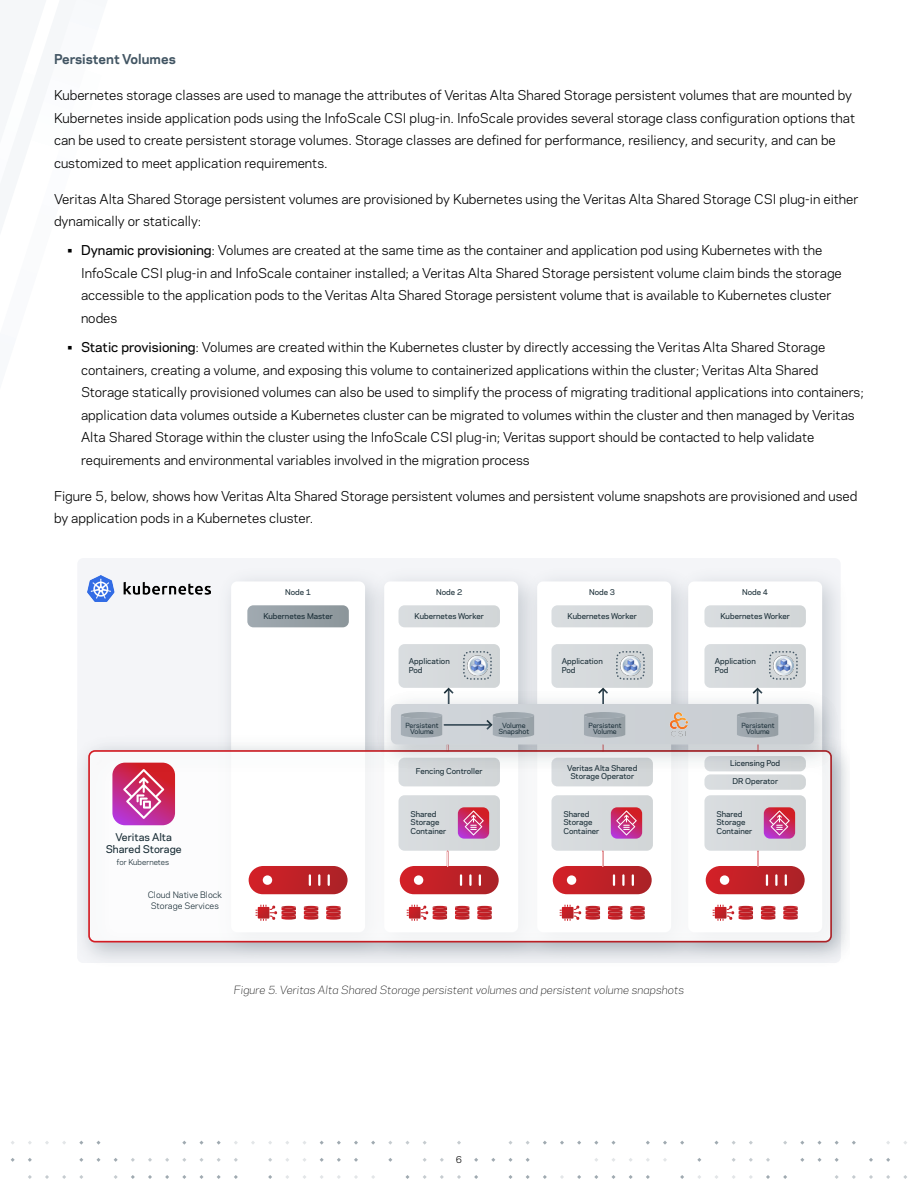
<style>
.page{position:relative;width:918px;height:1188px;background:#fff}
.page>*{position:absolute;margin:0;border:0;box-sizing:border-box;transform-origin:0 0}
.Body_Copy{font:12.75px/22.5px "Polaris";color:#000}
.Paragraph_Subtitle{font:700 12.75px "Polaris";color:#425563}
.t1{font:italic 300 10.65px "Polaris";color:#000}
.t2{font:500 10.05px/11.7px "Polaris";color:#182c35;text-align:center}
.t3{font:9px "Polaris";color:#000}
.t4{font:8.4px/11.7px "Polaris";color:#182c35;text-align:center}
.t5{font:500 7.5px/8.4px "Polaris";color:#182c35}
.t6{font:7.5px "Polaris";color:#182c35}
.t7{font:500 6.75px/6.8px "Polaris";color:#182c35;text-align:center}
.s1{font-weight:500}
</style>
<div class="page">
<svg style="left:783px;top:1175px;width:4px;height:4px"></svg>
<svg style="left:766px;top:1158px;width:4px;height:4px"></svg>
<svg style="left:766px;top:1175px;width:4px;height:4px"></svg>
<svg style="left:749px;top:1158px;width:4px;height:4px"></svg>
<svg style="left:714px;top:1141px;width:5px;height:4px"></svg>
<svg style="left:697px;top:1158px;width:4px;height:4px"></svg>
<svg style="left:680px;top:1141px;width:4px;height:4px"></svg>
<svg style="left:680px;top:1175px;width:4px;height:4px"></svg>
<svg style="left:663px;top:1141px;width:4px;height:4px"></svg>
<svg style="left:646px;top:1141px;width:4px;height:4px"></svg>
<svg style="left:646px;top:1175px;width:4px;height:4px"></svg>
<svg style="left:629px;top:1175px;width:4px;height:4px"></svg>
<svg style="left:611px;top:1141px;width:5px;height:4px"></svg>
<svg style="left:611px;top:1175px;width:5px;height:4px"></svg>
<svg style="left:594px;top:1175px;width:4px;height:4px"></svg>
<svg style="left:577px;top:1141px;width:4px;height:4px"></svg>
<svg style="left:577px;top:1175px;width:4px;height:4px"></svg>
<svg style="left:560px;top:1141px;width:4px;height:4px"></svg>
<svg style="left:560px;top:1175px;width:4px;height:4px"></svg>
<svg style="left:543px;top:1141px;width:4px;height:4px"></svg>
<svg style="left:543px;top:1175px;width:4px;height:4px"></svg>
<svg style="left:526px;top:1158px;width:4px;height:4px"></svg>
<svg style="left:526px;top:1175px;width:4px;height:4px"></svg>
<svg style="left:508px;top:1141px;width:5px;height:4px"></svg>
<svg style="left:508px;top:1158px;width:5px;height:4px"></svg>
<svg style="left:508px;top:1175px;width:5px;height:4px"></svg>
<svg style="left:491px;top:1158px;width:4px;height:4px"></svg>
<svg style="left:474px;top:1158px;width:4px;height:4px"></svg>
<svg style="left:474px;top:1175px;width:4px;height:4px"></svg>
<svg style="left:457px;top:1141px;width:4px;height:4px"></svg>
<svg style="left:457px;top:1175px;width:4px;height:4px"></svg>
<svg style="left:440px;top:1158px;width:4px;height:4px"></svg>
<svg style="left:440px;top:1175px;width:4px;height:4px"></svg>
<svg style="left:423px;top:1175px;width:4px;height:4px"></svg>
<svg style="left:405px;top:1141px;width:5px;height:4px"></svg>
<svg style="left:405px;top:1175px;width:5px;height:4px"></svg>
<svg style="left:388px;top:1158px;width:4px;height:4px"></svg>
<svg style="left:371px;top:1141px;width:4px;height:4px"></svg>
<svg style="left:354px;top:1141px;width:4px;height:4px"></svg>
<svg style="left:354px;top:1158px;width:4px;height:4px"></svg>
<svg style="left:354px;top:1175px;width:4px;height:4px"></svg>
<svg style="left:337px;top:1141px;width:4px;height:4px"></svg>
<svg style="left:337px;top:1158px;width:4px;height:4px"></svg>
<svg style="left:320px;top:1158px;width:4px;height:4px"></svg>
<svg style="left:268px;top:1158px;width:4px;height:4px"></svg>
<svg style="left:268px;top:1175px;width:4px;height:4px"></svg>
<svg style="left:234px;top:1158px;width:4px;height:4px"></svg>
<svg style="left:234px;top:1175px;width:4px;height:4px"></svg>
<svg style="left:217px;top:1175px;width:4px;height:4px"></svg>
<svg style="left:199px;top:1141px;width:5px;height:4px"></svg>
<svg style="left:199px;top:1158px;width:5px;height:4px"></svg>
<svg style="left:199px;top:1175px;width:5px;height:4px"></svg>
<svg style="left:182px;top:1175px;width:4px;height:4px"></svg>
<svg style="left:165px;top:1158px;width:4px;height:4px"></svg>
<svg style="left:165px;top:1175px;width:4px;height:4px"></svg>
<svg style="left:148px;top:1158px;width:4px;height:4px"></svg>
<svg style="left:148px;top:1175px;width:4px;height:4px"></svg>
<svg style="left:131px;top:1158px;width:4px;height:4px"></svg>
<svg style="left:131px;top:1175px;width:4px;height:4px"></svg>
<svg style="left:114px;top:1158px;width:4px;height:4px"></svg>
<svg style="left:114px;top:1175px;width:4px;height:4px"></svg>
<svg style="left:96px;top:1141px;width:5px;height:4px"></svg>
<svg style="left:96px;top:1158px;width:5px;height:4px"></svg>
<svg style="left:79px;top:1158px;width:4px;height:4px"></svg>
<svg style="left:79px;top:1175px;width:4px;height:4px"></svg>
<svg style="left:62px;top:1175px;width:4px;height:4px"></svg>
<svg style="left:45px;top:1175px;width:4px;height:4px"></svg>
<svg style="left:28px;top:1158px;width:4px;height:4px"></svg>
<svg style="left:28px;top:1175px;width:4px;height:4px"></svg>
<svg style="left:11px;top:1158px;width:4px;height:4px"></svg>
<svg style="left:903px;top:1175px;width:4px;height:4px"></svg>
<svg style="left:886px;top:1158px;width:4px;height:4px"></svg>
<svg style="left:886px;top:1175px;width:4px;height:4px"></svg>
<svg style="left:869px;top:1158px;width:4px;height:4px"></svg>
<svg style="left:869px;top:1175px;width:4px;height:4px"></svg>
<svg style="left:852px;top:1141px;width:4px;height:4px"></svg>
<svg style="left:852px;top:1175px;width:4px;height:4px"></svg>
<svg style="left:835px;top:1158px;width:4px;height:4px"></svg>
<svg style="left:835px;top:1175px;width:4px;height:4px"></svg>
<svg style="left:817px;top:1141px;width:5px;height:4px"></svg>
<svg style="left:817px;top:1158px;width:5px;height:4px"></svg>
<svg style="left:800px;top:1158px;width:4px;height:4px"></svg>
<div style="left:77px;top:558px;width:764px;height:405px;background:#f4f5f8;border-radius:6px"></div>
<img style="left:88px;top:575px;width:121px;height:27px">
<div style="left:231px;top:581px;width:134px;height:351px;background:#fff;border-radius:6px"></div>
<svg style="left:247px;top:605px;width:102px;height:22px;background:#99a2a8"></svg>
<div style="left:384px;top:581px;width:134px;height:351px;background:#fff;border-radius:6px"></div>
<div style="left:398px;top:605px;width:102px;height:22px;background:#d6d9dc"></div>
<div style="left:537px;top:581px;width:134px;height:351px;background:#fff;border-radius:6px"></div>
<div style="left:551px;top:605px;width:102px;height:22px;background:#d6d9dc"></div>
<div style="left:688px;top:581px;width:134px;height:351px;background:#fff;border-radius:6px"></div>
<div style="left:704px;top:605px;width:102px;height:22px;background:#d6d9dc"></div>
<img style="left:84px;top:729px;width:766px;height:234px">
<div style="left:88px;top:750px;width:744px;height:193px;border:2px solid #fff;border-radius:6px"></div>
<img style="left:370px;top:683px;width:478px;height:96px">
<svg style="left:391px;top:644px;width:423px;height:250px"></svg>
<p class="Paragraph_Subtitle" style="left:54px;top:50px;width:123px">Persistent Volumes</p>
<p class="Body_Copy" style="left:54px;top:83px;width:803px">Kubernetes storage classes are used to manage the attributes of Veritas Alta Shared Storage persistent volumes that are mounted by Kubernetes inside application pods using the InfoScale CSI plug-in. InfoScale provides several storage class configuration options that can be used to create persistent storage volumes. Storage classes are defined for performance, resiliency, and security, and can be customized to meet application requirements.</p>
<p class="Body_Copy" style="left:54px;top:187px;width:806px">Veritas Alta Shared Storage persistent volumes are provisioned by Kubernetes using the Veritas Alta Shared Storage CSI plug-in either dynamically or statically:</p>
<p class="Body_Copy" style="left:81px;top:239px;width:762px;text-indent:-14px"><span class="s1">• Dynamic provisioning</span>: Volumes are created at the same time as the container and application pod using Kubernetes with the InfoScale CSI plug-in and InfoScale container installed; a Veritas Alta Shared Storage persistent volume claim binds the storage accessible to the application pods to the Veritas Alta Shared Storage persistent volume that is available to Kubernetes cluster nodes</p>
<p class="Body_Copy" style="left:81px;top:335px;width:784px;text-indent:-14px"><span class="s1">• Static provisioning</span>: Volumes are created within the Kubernetes cluster by directly accessing the Veritas Alta Shared Storage containers, creating a volume, and exposing this volume to containerized applications within the cluster; Veritas Alta Shared Storage statically provisioned volumes can also be used to simplify the process of migrating traditional applications into containers; application data volumes outside a Kubernetes cluster can be migrated to volumes within the cluster and then managed by Veritas Alta Shared Storage within the cluster using the InfoScale CSI plug-in; Veritas support should be contacted to help validate requirements and environmental variables involved in the migration process</p>
<p class="Body_Copy" style="left:54px;top:484px;width:805px">Figure 5, below, shows how Veritas Alta Shared Storage persistent volumes and persistent volume snapshots are provisioned and used by application pods in a Kubernetes cluster.</p>
<p class="t5" style="left:285px;top:588px;width:28px">Node 1</p>
<p class="t5" style="left:263px;top:611px;width:71px">Kubernetes Master</p>
<p class="t2" style="left:106px;top:831px;width:77px">Veritas Alta<br>Shared Storage</p>
<p class="t6" style="left:117px;top:856px;width:54px">for Kubernetes</p>
<p class="t4" style="left:148px;top:888px;width:76px">Cloud Native Block<br>Storage Services</p>
<p class="t5" style="left:436px;top:588px;width:28px">Node 2</p>
<p class="t5" style="left:415px;top:611px;width:71px">Kubernetes Worker</p>
<p class="t5" style="left:409px;top:657px;width:43px">Application<br>Pod</p>
<p class="t5" style="left:589px;top:588px;width:28px">Node 3</p>
<p class="t5" style="left:568px;top:611px;width:71px">Kubernetes Worker</p>
<p class="t5" style="left:562px;top:657px;width:43px">Application<br>Pod</p>
<p class="t5" style="left:742px;top:588px;width:28px">Node 4</p>
<p class="t5" style="left:721px;top:611px;width:71px">Kubernetes Worker</p>
<p class="t5" style="left:715px;top:657px;width:43px">Application<br>Pod</p>
<p class="t7" style="left:405px;top:721px;width:35px">Persistent<br>Volume</p>
<p class="t7" style="left:498px;top:721px;width:32px">Volume<br>Snapshot</p>
<p class="t7" style="left:588px;top:721px;width:35px">Persistent<br>Volume</p>
<p class="t7" style="left:741px;top:721px;width:35px">Persistent<br>Volume</p>
<p class="t5" style="left:416px;top:767px;width:68px">Fencing Controller</p>
<p class="t5" style="left:410px;top:810px;width:37px">Shared<br>Storage<br>Container</p>
<p class="t5" style="left:567px;top:764px;width:72px;text-align:center">Veritas Alta Shared<br>Storage Operator</p>
<p class="t5" style="left:563px;top:810px;width:37px">Shared<br>Storage<br>Container</p>
<p class="t5" style="left:730px;top:759px;width:51px">Licensing Pod</p>
<p class="t5" style="left:732px;top:777px;width:47px">DR Operator</p>
<p class="t5" style="left:716px;top:810px;width:37px">Shared<br>Storage<br>Container</p>
<p class="t1" style="left:234px;top:982px;width:452px">Figure 5. Veritas Alta Shared Storage persistent volumes and persistent volume snapshots</p>
<p class="t3" style="left:456px;top:1153px;width:8px">6</p>
</div>
